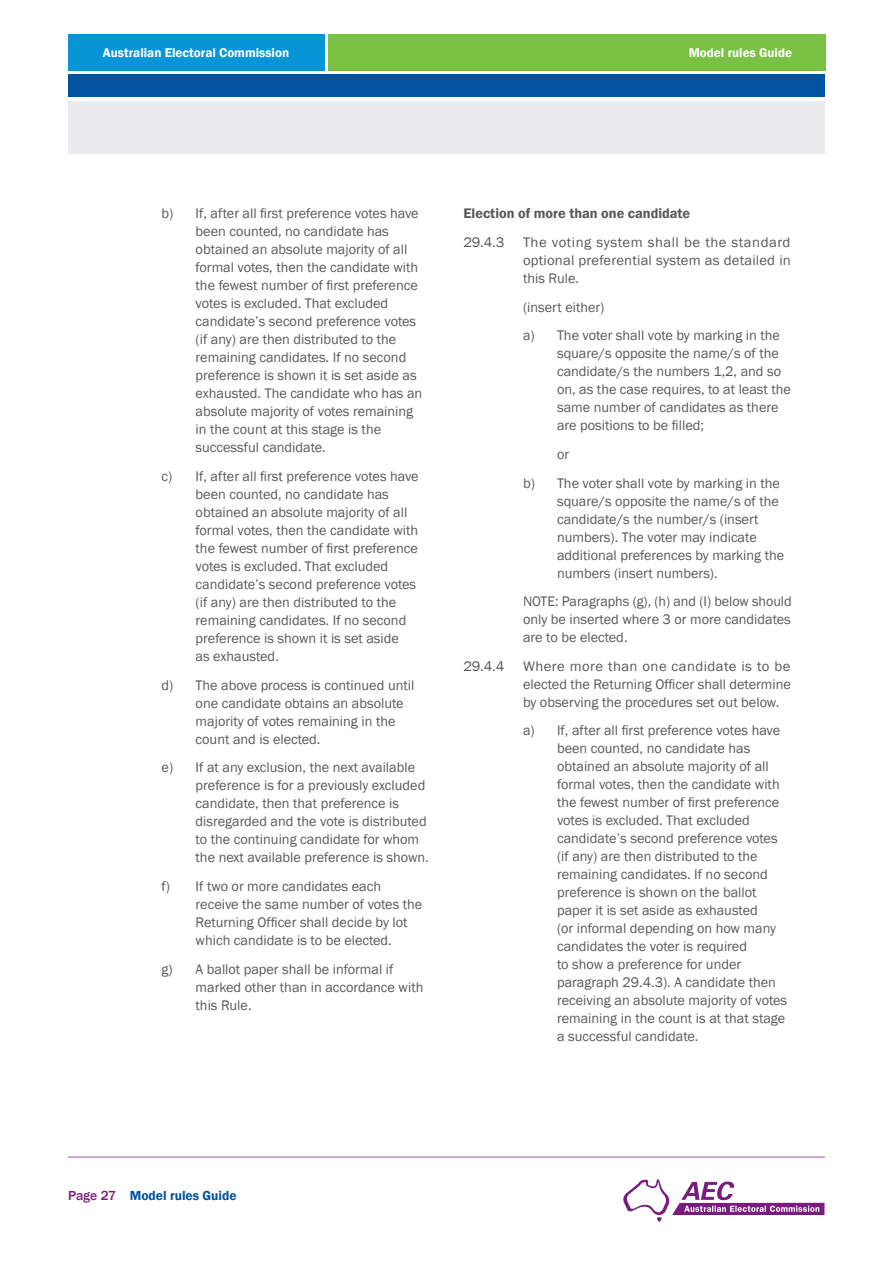
<style>
.page{position:relative;width:893px;height:1263px;background:#fff}
.page>*{position:absolute;margin:0;border:0;box-sizing:border-box;transform-origin:0 0}
.t1{font:14.25px/18px "Franklin Gothic";color:#57585a}
.t2{font:600 14.25px "Franklin Gothic";color:#57585a}
.t3{font:600 13.5px "Franklin Gothic";color:#0153a0}
.t4{font:600 13.05px "Franklin Gothic";color:#fff}
.s1{font-weight:500;color:#781d7d}
</style>
<div class="page">
<hr style="left:68px;top:1157px;width:757px;height:1px;background:#945c9a">
<svg style="left:623px;top:1179px;width:201px;height:43px"></svg>
<div style="left:68px;top:101px;width:757px;height:53px;background:#ececee"></div>
<div style="left:68px;top:34px;width:256px;height:36px;background:#0696d7"></div>
<div style="left:329px;top:34px;width:497px;height:36px;background:#79c142"></div>
<div style="left:68px;top:75px;width:757px;height:22px;background:#0153a0"></div>
<p class="t4" style="left:103px;top:44px;width:188px">Australian Electoral Commission</p>
<p class="t4" style="left:689px;top:44px;width:105px">Model rules Guide</p>
<p class="t1" style="left:196px;top:205px;width:228px;text-indent:-34px">b) If, after all first preference votes have been counted, no candidate has obtained an absolute majority of all formal votes, then the candidate with the fewest number of first preference votes is excluded. That excluded candidate’s second preference votes (if any) are then distributed to the remaining candidates. If no second preference is shown it is set aside as exhausted. The candidate who has an absolute majority of votes remaining in the count at this stage is the successful candidate.</p>
<p class="t1" style="left:196px;top:467px;width:225px;text-indent:-34px">c) If, after all first preference votes have been counted, no candidate has obtained an absolute majority of all formal votes, then the candidate with the fewest number of first preference votes is excluded. That excluded candidate’s second preference votes (if any) are then distributed to the remaining candidates. If no second preference is shown it is set aside<br>as exhausted.</p>
<p class="t1" style="left:196px;top:676px;width:220px;text-indent:-34px">d) The above process is continued until one candidate obtains an absolute majority of votes remaining in the count and is elected.</p>
<p class="t1" style="left:196px;top:759px;width:235px;text-indent:-34px">e) If at any exclusion, the next available preference is for a previously excluded candidate, then that preference is disregarded and the vote is distributed to the continuing candidate for whom the next available preference is shown.</p>
<p class="t1" style="left:196px;top:877px;width:228px;text-indent:-34px">f) If two or more candidates each receive the same number of votes the Returning Officer shall decide by lot which candidate is to be elected.</p>
<p class="t1" style="left:196px;top:960px;width:229px;text-indent:-34px">g) A ballot paper shall be informal if marked other than in accordance with this Rule.</p>
<p class="t2" style="left:463px;top:205px;width:228px">Election of more than one candidate</p>
<p class="t1" style="left:463px;top:234px;width:42px">29.4.3</p>
<p class="t1" style="left:523px;top:234px;width:269px;text-align:justify">The voting system shall be the standard optional preferential system as detailed in this Rule.</p>
<p class="t1" style="left:523px;top:293px;width:258px;line-height:28.7px">(insert either)<br>a) The voter shall vote by marking in the</p>
<p class="t1" style="left:557px;top:345px;width:235px">square/s opposite the name/s of the candidate/s the numbers 1,2, and so on, as the case requires, to at least the same number of candidates as there are positions to be filled;</p>
<p class="t1" style="left:523px;top:440px;width:258px;line-height:28.7px;text-indent:34px">or<br>b) The voter shall vote by marking in the</p>
<p class="t1" style="left:557px;top:492px;width:229px">square/s opposite the name/s of the candidate/s the number/s (insert numbers). The voter may indicate additional preferences by marking the numbers (insert numbers).</p>
<p class="t1" style="left:523px;top:593px;width:270px;text-align:justify">NOTE: Paragraphs (g), (h) and (I) below should only be inserted where 3 or more candidates are to be elected.</p>
<p class="t1" style="left:463px;top:657px;width:42px">29.4.4</p>
<p class="t1" style="left:523px;top:657px;width:269px;text-align:justify">Where more than one candidate is to be elected the Returning Officer shall determine by observing the procedures set out below.</p>
<p class="t1" style="left:557px;top:722px;width:232px;text-indent:-34px">a) If, after all first preference votes have been counted, no candidate has obtained an absolute majority of all formal votes, then the candidate with the fewest number of first preference votes is excluded. That excluded candidate’s second preference votes (if any) are then distributed to the remaining candidates. If no second preference is shown on the ballot paper it is set aside as exhausted<br>(or informal depending on how many candidates the voter is required<br>to show a preference for under paragraph 29.4.3). A candidate then receiving an absolute majority of votes remaining in the count is at that stage a successful candidate.</p>
<p class="t3" style="left:68px;top:1187px;width:170px"><span class="s1">Page 27</span> Model rules Guide</p>
</div>
